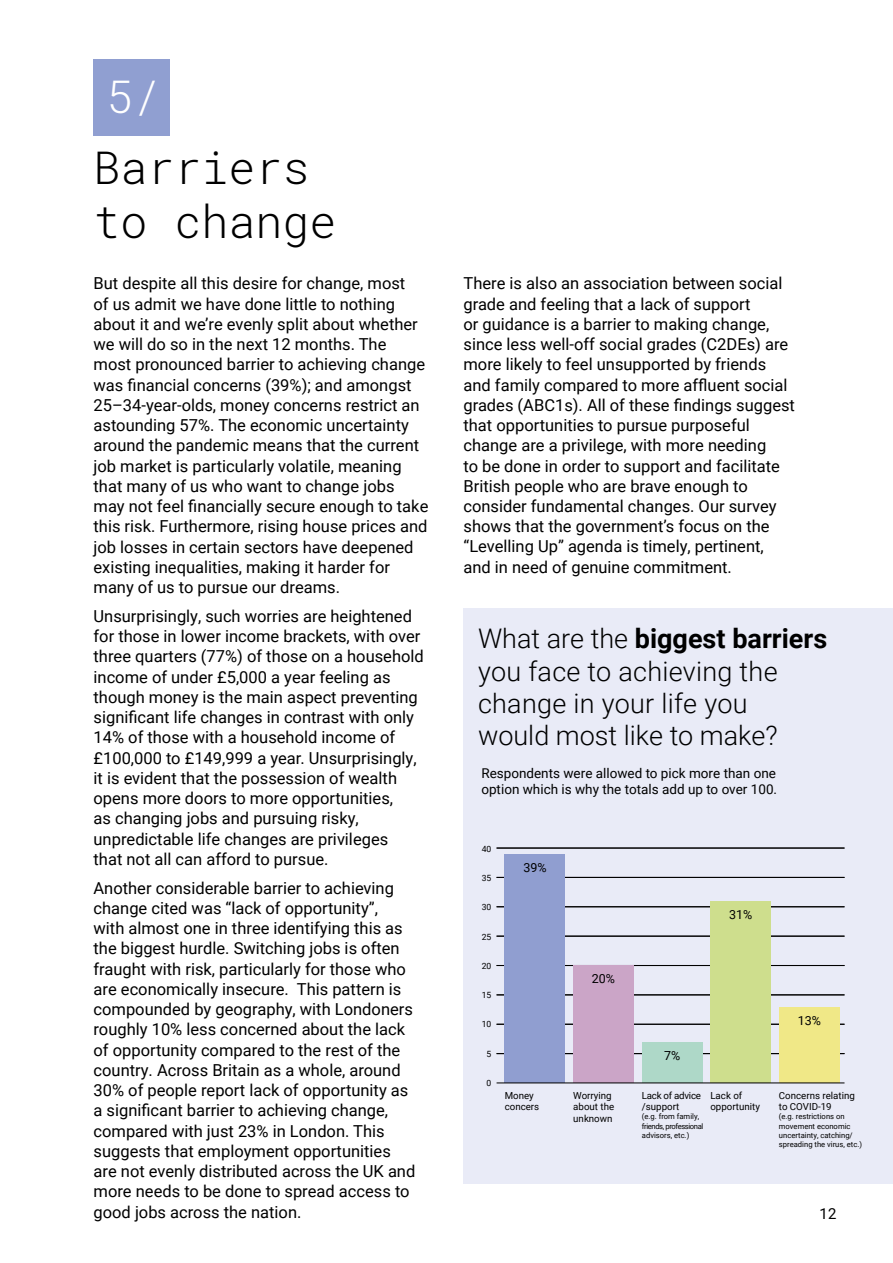
<style>
.page{position:relative;width:893px;height:1263px;background:#fff}
.page>*{position:absolute;margin:0;border:0;box-sizing:border-box;transform-origin:0 0}
.t1{font:300 45px/54px "Roboto Mono";color:#000}
.t2{font:300 45px "Roboto Mono";color:#fff}
.t3{font:300 27px/32.4px "Roboto";letter-spacing:.01em;color:#000}
.t4{font:16.5px/20.2px "Roboto";color:#000}
.t5{font:15px "Roboto Mono";color:#000}
.t6{font:13.5px/16.2px "Roboto";color:#000}
.t7{font:12.45px "Roboto";color:#000}
.t8{font:9.75px/11.7px "Roboto";color:#000}
.t9{font:9.75px/11.7px "Roboto";letter-spacing:-.025em;color:#000}
.t10{font:8.55px "Roboto";color:#000}
.t11{font:7.65px/9.1px "Roboto";color:#000}
.t12{font:7.65px/9.1px "Roboto";letter-spacing:-.03em;color:#000}
.s1{font-weight:700}
</style>
<div class="page">
<div style="left:463px;top:608px;width:430px;height:575px;background:#e9ebf7"></div>
<hr style="left:497px;top:1053px;width:347px;height:1px;background:#000">
<hr style="left:497px;top:995px;width:347px;height:1px;background:#000">
<hr style="left:497px;top:1024px;width:347px;height:1px;background:#000">
<hr style="left:497px;top:994px;width:347px;height:1px;background:#000">
<hr style="left:497px;top:965px;width:347px;height:1px;background:#000">
<hr style="left:497px;top:936px;width:347px;height:1px;background:#000">
<hr style="left:497px;top:906px;width:347px;height:1px;background:#000">
<hr style="left:497px;top:877px;width:347px;height:1px;background:#000">
<hr style="left:497px;top:848px;width:347px;height:1px;background:#000">
<div style="left:505px;top:854px;width:60px;height:228px;background:#909ed0"></div>
<div style="left:573px;top:965px;width:61px;height:117px;background:#cba5c7"></div>
<div style="left:642px;top:1042px;width:60px;height:40px;background:#aed8c8"></div>
<div style="left:710px;top:901px;width:61px;height:181px;background:#cede8d"></div>
<div style="left:779px;top:1007px;width:60px;height:75px;background:#f0e887"></div>
<hr style="left:497px;top:1082px;width:347px;height:1px;background:#000">
<div style="left:94px;top:59px;width:76px;height:77px;background:#909fd1"></div>
<h1 class="t2" style="left:106px;top:66px;width:55px">5/</h1>
<h1 class="t1" style="left:94px;top:139px;width:244px">Barriers to change</h1>
<p class="t4" style="left:94px;top:273px;width:336px">But despite all this desire for change, most<br>of us admit we have done little to nothing about it and we’re evenly split about whether we will do so in the next 12 months. The<br>most pronounced barrier to achieving change was financial concerns (39%); and amongst 25–34-year-olds, money concerns restrict an astounding 57%. The economic uncertainty around the pandemic means that the current job market is particularly volatile, meaning that many of us who want to change jobs may not feel financially secure enough to take this risk. Furthermore, rising house prices and job losses in certain sectors have deepened existing inequalities, making it harder for many of us to pursue our dreams.</p>
<p class="t4" style="left:94px;top:605px;width:332px">Unsurprisingly, such worries are heightened for those in lower income brackets, with over three quarters (77%) of those on a household income of under £5,000 a year feeling as though money is the main aspect preventing significant life changes in contrast with only 14% of those with a household income of £100,000 to £149,999 a year. Unsurprisingly, it is evident that the possession of wealth opens more doors to more opportunities,<br>as changing jobs and pursuing risky, unpredictable life changes are privileges<br>that not all can afford to pursue.</p>
<p class="t4" style="left:94px;top:877px;width:323px">Another considerable barrier to achieving change cited was “lack of opportunity”,<br>with almost one in three identifying this as the biggest hurdle. Switching jobs is often fraught with risk, particularly for those who are economically insecure. This pattern is compounded by geography, with Londoners roughly 10% less concerned about the lack of opportunity compared to the rest of the country. Across Britain as a whole, around 30% of people report lack of opportunity as a significant barrier to achieving change, compared with just 23% in London. This suggests that employment opportunities are not evenly distributed across the UK and more needs to be done to spread access to good jobs across the nation.</p>
<p class="t4" style="left:463px;top:273px;width:333px">There is also an association between social grade and feeling that a lack of support<br>or guidance is a barrier to making change, since less well-off social grades (C2DEs) are more likely to feel unsupported by friends and family compared to more affluent social grades (ABC1s). All of these findings suggest that opportunities to pursue purposeful change are a privilege, with more needing<br>to be done in order to support and facilitate British people who are brave enough to consider fundamental changes. Our survey shows that the government’s focus on the “Levelling Up” agenda is timely, pertinent, and in need of genuine commitment.</p>
<h2 class="t3" style="left:478px;top:621px;width:351px">What are the <span class="s1">biggest barriers </span>you face to achieving the change in your life you<br>would most like to make?</h2>
<p class="t6" style="left:481px;top:765px;width:297px">Respondents were allowed to pick more than one option which is why the totals add up to over 100.</p>
<p class="t10" style="left:482px;top:842px;width:11px">40</p>
<p class="t10" style="left:482px;top:872px;width:11px">35</p>
<p class="t10" style="left:482px;top:901px;width:11px">30</p>
<p class="t10" style="left:482px;top:930px;width:11px">25</p>
<p class="t10" style="left:482px;top:960px;width:11px">20</p>
<p class="t10" style="left:482px;top:989px;width:11px">15</p>
<p class="t10" style="left:482px;top:1018px;width:11px">10</p>
<p class="t10" style="left:487px;top:1048px;width:6px">5</p>
<p class="t10" style="left:487px;top:1077px;width:6px">0</p>
<p class="t7" style="left:523px;top:859px;width:25px">39%</p>
<p class="t7" style="left:592px;top:970px;width:25px">20%</p>
<p class="t7" style="left:729px;top:906px;width:25px">31%</p>
<p class="t7" style="left:664px;top:1047px;width:18px">7%</p>
<p class="t8" style="left:505px;top:1089px;width:36px">Money concers</p>
<p class="t8" style="left:573px;top:1089px;width:42px">Worrying about the unknown</p>
<p class="t9" style="left:642px;top:1089px;width:61px">Lack of advice /support</p>
<p class="t8" style="left:710px;top:1089px;width:51px">Lack of opportunity</p>
<p class="t12" style="left:642px;top:1112px;width:63px">(e.g. from family, friends, professional advisors, etc.)</p>
<p class="t7" style="left:798px;top:1012px;width:25px">13%</p>
<p class="t8" style="left:779px;top:1089px;width:78px">Concerns relating to COVID-19</p>
<p class="t11" style="left:779px;top:1112px;width:85px">(e.g. restrictions on movement economic uncertainty, catching/ spreading the virus, etc.)</p>
<p class="t5" style="left:819px;top:1203px;width:19px">12</p>
</div>
